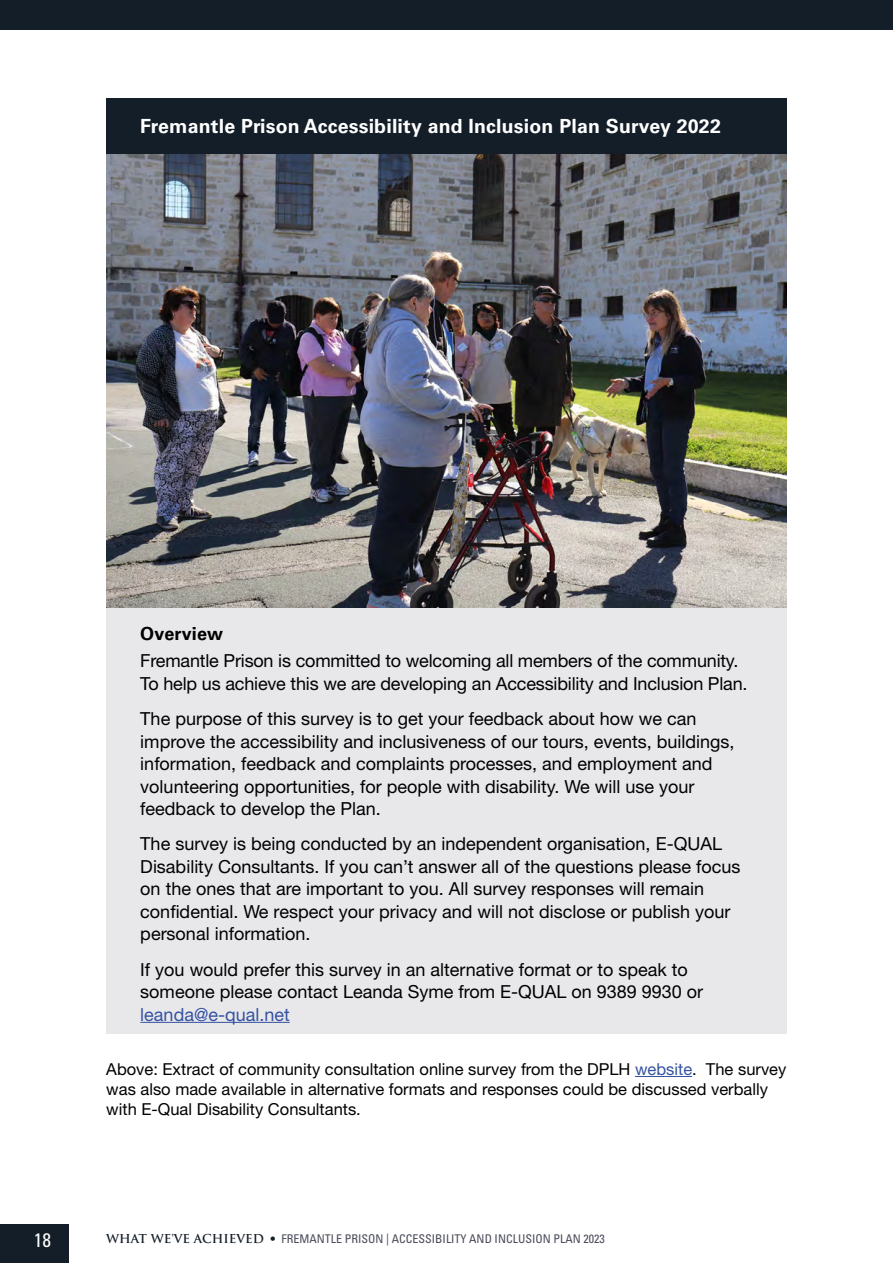
<style>
.page{position:relative;width:893px;height:1263px;background:#fff}
.page>*{position:absolute;margin:0;border:0;box-sizing:border-box;transform-origin:0 0}
.t1{font:700 19.5px "Univers LT Pro 65";letter-spacing:.01em;color:#fff}
.t2{font:condensed 19.5px "Univers LT Pro";color:#fff}
.Body_text_12pt{font:18px/22.5px "Helvetica Neue LT Std";color:#000}
.t3{font:700 18px "Univers LT Pro 65";letter-spacing:.01em;color:#000}
.Caption_plain{font:16.5px/20.2px "Helvetica Neue LT Std";color:#000}
.t4{font:condensed 12px "Univers LT Pro";color:#494b59}
.t5{font:700 12px "Trajan Pro";color:#141e29}
.s1{color:#3552a1}
.s2{font-family:"Univers LT Pro 65";font-weight:700;font-stretch:normal;color:#141e29}
</style>
<div class="page">
<div style="left:0;top:1224px;width:68px;height:39px;background:#141e29"></div>
<div style="left:0;top:0;width:893px;height:30px;background:#141e29"></div>
<div style="left:106px;top:608px;width:681px;height:425px;background:#e8e8eb"></div>
<div style="left:106px;top:99px;width:681px;height:56px;background:#141e29"></div>
<hr style="left:140px;top:1022px;width:150px;height:1px;background:#3552a1">
<hr style="left:635px;top:1076px;width:57px;height:1px;background:#3552a1">
<img style="left:106px;top:154px;width:681px;height:454px">
<h3 class="t1" style="left:140px;top:113px;width:582px">Fremantle Prison Accessibility and Inclusion Plan Survey 2022</h3>
<h4 class="t3" style="left:140px;top:621px;width:84px">Overview</h4>
<p class="Body_text_12pt" style="left:140px;top:649px;width:609px">Fremantle Prison is committed to welcoming all members of the community.<br>To help us achieve this we are developing an Accessibility and Inclusion Plan.</p>
<p class="Body_text_12pt" style="left:140px;top:707px;width:596px">The purpose of this survey is to get your feedback about how we can improve the accessibility and inclusiveness of our tours, events, buildings, information, feedback and complaints processes, and employment and volunteering opportunities, for people with disability. We will use your feedback to develop the Plan.</p>
<p class="Body_text_12pt" style="left:140px;top:832px;width:602px">The survey is being conducted by an independent organisation, E-QUAL Disability Consultants. If you can’t answer all of the questions please focus on the ones that are important to you. All survey responses will remain confidential. We respect your privacy and will not disclose or publish your personal information.</p>
<p class="Body_text_12pt" style="left:140px;top:958px;width:564px">If you would prefer this survey in an alternative format or to speak to someone please contact Leanda Syme from E-QUAL on 9389 9930 or <span class="s1">leanda@e-qual.net</span></p>
<p class="Caption_plain" style="left:106px;top:1058px;width:681px">Above: Extract of community consultation online survey from the DPLH <span class="s1">website</span>. The survey was also made available in alternative formats and responses could be discussed verbally with E-Qual Disability Consultants.</p>
<p class="t2" style="left:34px;top:1228px;width:19px">18</p>
<p class="t5" style="left:106px;top:1231px;width:149px">WHAT WE'VE ACHIEVED</p>
<p class="t4" style="left:271px;top:1231px;width:335px"><span class="s2">•</span> FREMANTLE PRISON | ACCESSIBILITY AND INCLUSION PLAN 2023</p>
</div>
